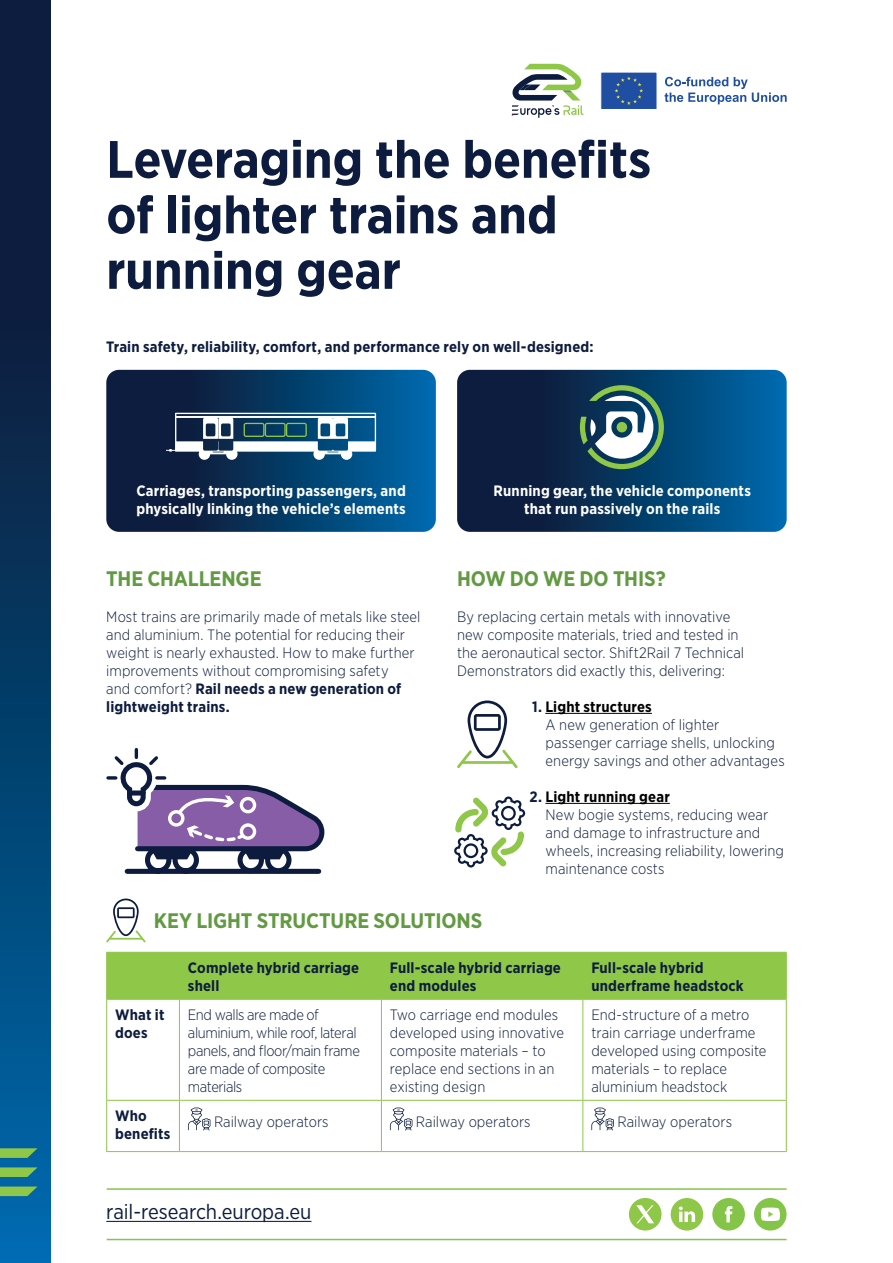
<style>
.page{position:relative;width:893px;height:1263px;background:#fff}
.page>*{position:absolute;margin:0;border:0;box-sizing:border-box;transform-origin:0 0}
.TitleBig{font:700 52.5px/55.5px "Gotham Narrow";letter-spacing:-.005em;color:#0d1c3e}
.Title_Body1{font:700 21px "Gotham Narrow";letter-spacing:-.01em;color:#629a42}
.t1{font:21px "Gotham Narrow";letter-spacing:-.005em;color:#0d1c3e}
.Body{font:300 15px/18px "Gotham Narrow";color:#0d1c3e}
.Body-2{font:700 15px/18px "Gotham Narrow";letter-spacing:.01em;color:#0d1c3e}
.Body-3{font:700 15px/18px "Gotham Narrow";letter-spacing:.01em;color:#fff}
.Body-4{font:300 15px/18px "Gotham Narrow";letter-spacing:-.025em;color:#0d1c3e}
.Body-5{font:700 15px "Gotham Narrow";letter-spacing:.01em;color:#000}
.s1{font-weight:700}
.s2{color:#0d1c3e}
</style>
<div class="page">
<svg style="left:0;top:0;width:51px;height:1262px;background:#053965"></svg>
<svg style="left:0;top:1167px;width:38px;height:10px"></svg>
<svg style="left:0;top:1186px;width:38px;height:10px"></svg>
<svg style="left:0;top:1148px;width:38px;height:10px"></svg>
<svg style="left:511px;top:64px;width:73px;height:54px"></svg>
<div style="left:107px;top:953px;width:679px;height:46px;background:#8fc748"></div>
<hr style="left:106px;top:952px;width:73px;height:1px;background:#8fc748">
<hr style="left:106px;top:953px;width:1px;height:46px;background:#8fc748">
<hr style="left:179px;top:952px;width:202px;height:1px;background:#8fc748">
<hr style="left:179px;top:953px;width:1px;height:46px;background:#8fc748">
<hr style="left:381px;top:952px;width:202px;height:1px;background:#8fc748">
<hr style="left:381px;top:953px;width:1px;height:46px;background:#8fc748">
<hr style="left:583px;top:952px;width:204px;height:1px;background:#8fc748">
<hr style="left:582px;top:953px;width:1px;height:46px;background:#8fc748">
<hr style="left:786px;top:953px;width:1px;height:46px;background:#8fc748">
<hr style="left:106px;top:999px;width:73px;height:1px;background:#8fc748">
<hr style="left:106px;top:1000px;width:1px;height:100px;background:#8fc748">
<hr style="left:179px;top:999px;width:202px;height:1px;background:#8fc748">
<hr style="left:179px;top:1000px;width:1px;height:100px;background:#8fc748">
<hr style="left:381px;top:999px;width:202px;height:1px;background:#8fc748">
<hr style="left:381px;top:1000px;width:1px;height:100px;background:#8fc748">
<hr style="left:583px;top:999px;width:204px;height:1px;background:#8fc748">
<hr style="left:582px;top:1000px;width:1px;height:100px;background:#8fc748">
<hr style="left:786px;top:1000px;width:1px;height:100px;background:#8fc748">
<hr style="left:106px;top:1100px;width:73px;height:1px;background:#8fc748">
<hr style="left:106px;top:1101px;width:1px;height:50px;background:#8fc748">
<hr style="left:179px;top:1100px;width:202px;height:1px;background:#8fc748">
<hr style="left:179px;top:1101px;width:1px;height:50px;background:#8fc748">
<hr style="left:381px;top:1100px;width:202px;height:1px;background:#8fc748">
<hr style="left:381px;top:1101px;width:1px;height:50px;background:#8fc748">
<hr style="left:583px;top:1100px;width:204px;height:1px;background:#8fc748">
<hr style="left:582px;top:1101px;width:1px;height:50px;background:#8fc748">
<hr style="left:786px;top:1101px;width:1px;height:50px;background:#8fc748">
<hr style="left:106px;top:1151px;width:73px;height:1px;background:#8fc748">
<hr style="left:179px;top:1151px;width:202px;height:1px;background:#8fc748">
<hr style="left:381px;top:1151px;width:202px;height:1px;background:#8fc748">
<hr style="left:583px;top:1151px;width:204px;height:1px;background:#8fc748">
<svg style="left:188px;top:1107px;width:22px;height:23px"></svg>
<svg style="left:390px;top:1107px;width:22px;height:23px"></svg>
<svg style="left:591px;top:1107px;width:23px;height:23px"></svg>
<hr style="left:545px;top:713px;width:107px;height:1px;background:#000">
<hr style="left:545px;top:803px;width:125px;height:1px;background:#000">
<svg style="left:712px;top:1198px;width:33px;height:33px"></svg>
<svg style="left:671px;top:1198px;width:32px;height:32px"></svg>
<svg style="left:754px;top:1198px;width:32px;height:32px"></svg>
<hr style="left:107px;top:1188px;width:679px;height:2px;background:#84c448">
<hr style="left:107px;top:1239px;width:679px;height:1px;background:#84c448">
<hr style="left:106px;top:1221px;width:205px;height:1px;background:#0d1c3e">
<svg style="left:629px;top:1198px;width:33px;height:32px"></svg>
<svg style="left:106px;top:370px;width:330px;height:162px;background:#0a3d69"></svg>
<svg style="left:457px;top:370px;width:330px;height:162px;background:#073b68"></svg>
<div style="left:600px;top:72px;width:58px;height:38px;background:#1f4ea2;border:1px solid #fff"></div>
<svg style="left:615px;top:76px;width:28px;height:29px"></svg>
<svg style="left:665px;top:77px;width:122px;height:27px"></svg>
<svg style="left:106px;top:748px;width:219px;height:126px"></svg>
<svg style="left:166px;top:413px;width:210px;height:47px"></svg>
<svg style="left:580px;top:385px;width:84px;height:84px"></svg>
<svg style="left:457px;top:700px;width:61px;height:68px"></svg>
<hr style="left:462px;top:761px;width:51px;height:3px;background:#8fc748">
<svg style="left:454px;top:796px;width:71px;height:71px"></svg>
<svg style="left:106px;top:898px;width:40px;height:44px"></svg>
<hr style="left:109px;top:938px;width:33px;height:1px;background:#8fc748">
<p class="TitleBig" style="left:106px;top:131px;width:546px">Leveraging the benefits of lighter trains and running gear</p>
<p class="Body-2" style="left:106px;top:337px;width:489px">Train safety, reliability, comfort, and performance rely on well-designed:</p>
<p class="Body-3" style="left:136px;top:481px;width:271px">Carriages, transporting passengers, and physically linking the vehicle s’ elements</p>
<p class="Body-3" style="left:494px;top:481px;width:259px;text-align:center">Running gear, the vehicle components that run passively on the rails</p>
<p class="Title_Body1" style="left:106px;top:565px;width:157px">THE CHALLENGE</p>
<p class="Body" style="left:106px;top:607px;width:316px">Most trains are primarily made of metals like steel and aluminium. The potential for reducing their weight is nearly exhausted. How to make further improvements without compromising safety<br>and comfort? <span class="s1">Rail needs a new generation of lightweight trains.</span></p>
<p class="Title_Body1" style="left:457px;top:565px;width:210px">HOW DO WE DO THIS?</p>
<p class="Body" style="left:457px;top:607px;width:289px">By replacing certain metals with innovative new composite materials, tried and tested in the aeronautical sector. Shift2Rail 7 Technical Demonstrators did exactly this, delivering:</p>
<p class="Body-5" style="left:532px;top:697px;width:121px"><span class="s2">1.</span> Light structures</p>
<p class="Body" style="left:546px;top:715px;width:241px">A new generation of lighter passenger carriage shells, unlocking energy savings and other advantages</p>
<p class="Body-5" style="left:529px;top:787px;width:142px"><span class="s2">2.</span> Light running gear</p>
<p class="Body" style="left:546px;top:805px;width:240px">New bogie systems, reducing wear and damage to infrastructure and wheels, increasing reliability, lowering maintenance costs</p>
<p class="Title_Body1" style="left:154px;top:907px;width:330px">KEY LIGHT STRUCTURE SOLUTIONS</p>
<p class="Body-2" style="left:188px;top:958px;width:173px">Complete hybrid carriage shell</p>
<p class="Body-2" style="left:390px;top:958px;width:173px">Full-scale hybrid carriage end modules</p>
<p class="Body-2" style="left:591px;top:958px;width:154px">Full-scale hybrid underframe headstock</p>
<p class="Body-2" style="left:115px;top:1005px;width:51px">What it does</p>
<p class="Body-4" style="left:188px;top:1005px;width:173px">End walls are made of aluminium, while roof, lateral panels, and floor/main frame are made of composite materials</p>
<p class="Body" style="left:390px;top:1005px;width:176px">Two carriage end modules developed using innovative composite materials – to replace end sections in an existing design</p>
<p class="Body" style="left:591px;top:1005px;width:177px">End-structure of a metro train carriage underframe developed using composite materials – to replace aluminium headstock</p>
<p class="Body-2" style="left:115px;top:1106px;width:33px">Who</p>
<p class="Body" style="left:214px;top:1113px;width:116px">Railway operators</p>
<p class="Body" style="left:416px;top:1113px;width:116px">Railway operators</p>
<p class="Body" style="left:617px;top:1113px;width:116px">Railway operators</p>
<p class="Body-2" style="left:115px;top:1124px;width:57px">benefits</p>
<p class="t1" style="left:106px;top:1199px;width:207px">rail-research.europa.eu</p>
</div>
